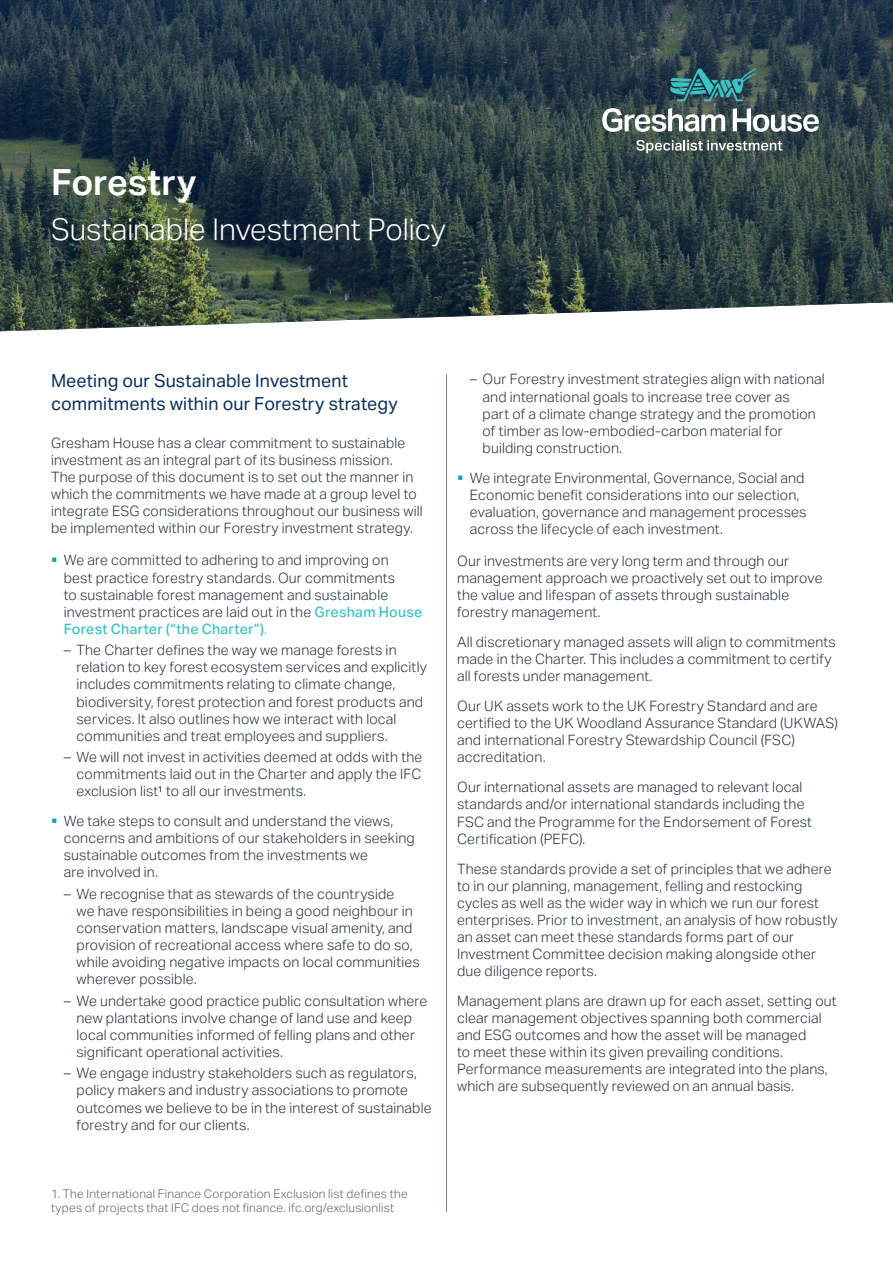
<style>
.page{position:relative;width:893px;height:1263px;background:#fff}
.page>*{position:absolute;margin:0;border:0;box-sizing:border-box;transform-origin:0 0}
.t1{font:600 36px "Aktiv Grotesk";color:#fff}
.t2{font:300 30px "Aktiv Grotesk";letter-spacing:-.005em;color:#fff}
.t3{font:18px/22.5px "Aktiv Grotesk";letter-spacing:.005em;color:#09305c}
.t4{font:300 14.25px/17.1px "Aktiv Grotesk";letter-spacing:.01em;color:#233040}
.t5{font:300 12px/13.5px "Aktiv Grotesk";letter-spacing:.02em;color:#576370}
.s1{font-weight:500;color:#3cc2c2}
.s2{color:#3cc2c2}
</style>
<div class="page">
<img style="left:0;top:0;width:893px;height:331px">
<svg style="left:602px;top:108px;width:123px;height:24px"></svg>
<svg style="left:733px;top:108px;width:86px;height:24px"></svg>
<svg style="left:670px;top:68px;width:86px;height:33px"></svg>
<svg style="left:636px;top:140px;width:146px;height:13px"></svg>
<hr style="left:446px;top:374px;width:1px;height:838px;background:#7b838c">
<h1 class="t1" style="left:51px;top:162px;width:147px">Forestry</h1>
<h2 class="t2" style="left:51px;top:212px;width:396px">Sustainable Investment Policy</h2>
<p class="t3" style="left:51px;top:370px;width:348px">Meeting our Sustainable Investment commitments within our Forestry strategy</p>
<p class="t4" style="left:51px;top:434px;width:373px">Gresham House has a clear commitment to sustainable investment as an integral part of its business mission.<br>The purpose of this document is to set out the manner in which the commitments we have made at a group level to integrate ESG considerations throughout our business will be implemented within our Forestry investment strategy.</p>
<p class="t4" style="left:64px;top:552px;width:360px">We are committed to adhering to and improving on<br>best practice forestry standards. Our commitments<br>to sustainable forest management and sustainable investment practices are laid out in the <span class="s1">Gresham House Forest Charter (“the Charter”)</span><span class="s2">.</span></p>
<p class="t4" style="left:77px;top:642px;width:352px;text-indent:-13px">– The Charter defines the way we manage forests in relation to key forest ecosystem services and explicitly includes commitments relating to climate change, biodiversity, forest protection and forest products and services. It also outlines how we interact with local communities and treat employees and suppliers.</p>
<p class="t4" style="left:77px;top:748px;width:347px;text-align:justify;text-indent:-13px">– We will not invest in activities deemed at odds with the commitments laid out in the Charter and apply the IFC exclusion list<sup>1</sup> to all our investments.</p>
<p class="t4" style="left:64px;top:813px;width:353px">We take steps to consult and understand the views, concerns and ambitions of our stakeholders in seeking sustainable outcomes from the investments we<br>are involved in.</p>
<p class="t4" style="left:77px;top:885px;width:345px;text-indent:-13px">– We recognise that as stewards of the countryside<br>we have responsibilities in being a good neighbour in conservation matters, landscape visual amenity, and provision of recreational access where safe to do so, while avoiding negative impacts on local communities wherever possible.</p>
<p class="t4" style="left:77px;top:992px;width:352px;text-indent:-13px">– We undertake good practice public consultation where new plantations involve change of land use and keep local communities informed of felling plans and other significant operational activities.</p>
<p class="t4" style="left:77px;top:1065px;width:357px;text-indent:-13px">– We engage industry stakeholders such as regulators, policy makers and industry associations to promote outcomes we believe to be in the interest of sustainable forestry and for our clients.</p>
<p class="t5" style="left:51px;top:1187px;width:358px">1. The International Finance Corporation Exclusion list defines the types of projects that IFC does not finance. ifc.org/exclusionlist</p>
<p class="t4" style="left:483px;top:371px;width:344px;text-indent:-13px">– Our Forestry investment strategies align with national and international goals to increase tree cover as<br>part of a climate change strategy and the promotion of timber as low-embodied-carbon material for building construction.</p>
<p class="t4" style="left:470px;top:469px;width:338px">We integrate Environmental, Governance, Social and Economic benefit considerations into our selection, evaluation, governance and management processes across the lifecycle of each investment.</p>
<p class="t4" style="left:457px;top:552px;width:367px">Our investments are very long term and through our management approach we proactively set out to improve the value and lifespan of assets through sustainable forestry management.</p>
<p class="t4" style="left:457px;top:634px;width:380px">All discretionary managed assets will align to commitments made in the Charter. This includes a commitment to certify all forests under management.</p>
<p class="t4" style="left:457px;top:698px;width:382px">Our UK assets work to the UK Forestry Standard and are certified to the UK Woodland Assurance Standard (UKWAS) and international Forestry Stewardship Council (FSC) accreditation.</p>
<p class="t4" style="left:457px;top:779px;width:356px">Our international assets are managed to relevant local standards and/or international standards including the FSC and the Programme for the Endorsement of Forest Certification (PEFC).</p>
<p class="t4" style="left:457px;top:860px;width:382px">These standards provide a set of principles that we adhere to in our planning, management, felling and restocking cycles as well as the wider way in which we run our forest enterprises. Prior to investment, an analysis of how robustly an asset can meet these standards forms part of our Investment Committee decision making alongside other due diligence reports.</p>
<p class="t4" style="left:457px;top:992px;width:381px">Management plans are drawn up for each asset, setting out clear management objectives spanning both commercial and ESG outcomes and how the asset will be managed<br>to meet these within its given prevailing conditions.<br>Performance measurements are integrated into the plans, which are subsequently reviewed on an annual basis.</p>
</div>
